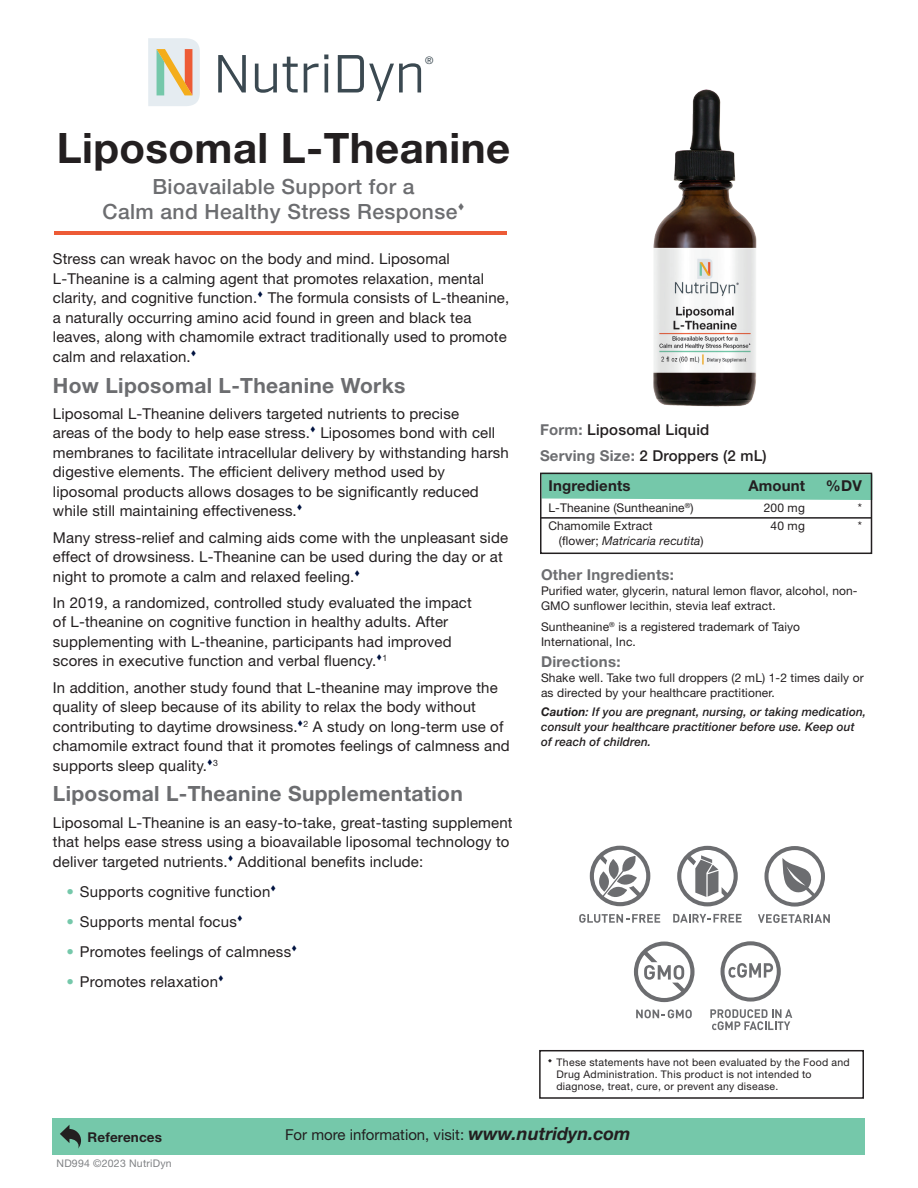
<style>
.page{position:relative;width:918px;height:1188px;background:#fff}
.page>*{position:absolute;margin:0;border:0;box-sizing:border-box;transform-origin:0 0}
.t1{font:53.55px "Industry";color:#3b4951}
.Product_Name{font:700 42px "Helvetica Neue LT Std";letter-spacing:.01em;color:#231f20}
.Body{font:700 21px "Helvetica Neue LT Std";letter-spacing:.015em;color:#6c6d70}
.t2{font:500 21px "Helvetica Neue LT Std";letter-spacing:.02em;color:#6c6d70}
.Body-2{font:15px/19.5px "Helvetica Neue LT Std";letter-spacing:.01em;color:#231f20}
.t3{font:500 15px "Helvetica Neue LT Std";letter-spacing:.015em;color:#231f20}
.t4{font:700 15px "Helvetica Neue LT Std";letter-spacing:.01em;color:#231f20}
.Ingredient_Panel__He{font:700 15px "Helvetica Neue LT Std";letter-spacing:.015em;color:#6c6d70}
.Ingredient_Panel__Bo{font:700 15px "Helvetica Neue LT Std";letter-spacing:.015em;color:#6c6d70}
.t5{font:700 13.5px "Helvetica Neue LT Std";letter-spacing:.01em;color:#231f20}
.Ingredient_Panel__Bo-2{font:12px/15px "Helvetica Neue LT Std";letter-spacing:.01em;color:#231f20}
.Ingredient_Panel__Ca{font:italic 500 12px/15px "Helvetica Neue LT Std";letter-spacing:.01em;color:#231f20}
.Ingredient_Panel__Bo-3{font:italic 12px "Helvetica Neue LT Std";letter-spacing:.01em;color:#231f20}
.t6{font:10.5px "Helvetica Neue LT Std";letter-spacing:.025em;color:#231f20}
.t7{font:10.5px "Helvetica Neue LT Std";letter-spacing:.02em;color:#808285}
.t8{font:10.35px "Helvetica Neue LT Std";color:#3b4951}
.s1{color:#75c8aa}
.s2{font-weight:700;color:#6c6d70}
.s3{font-style:normal}
.s4{font-weight:700}
.s5{font-weight:700;font-style:italic;font-size:18px}
</style>
<div class="page">
<hr style="left:54px;top:232px;width:453px;height:3px;background:#ed5b36">
<div style="left:539px;top:1050px;width:325px;height:49px;border:2px solid #231f20"></div>
<svg style="left:673px;top:914px;width:69px;height:9px"></svg>
<svg style="left:677px;top:846px;width:61px;height:60px"></svg>
<svg style="left:636px;top:1010px;width:56px;height:8px"></svg>
<svg style="left:634px;top:942px;width:61px;height:60px"></svg>
<svg style="left:710px;top:1009px;width:82px;height:21px"></svg>
<svg style="left:721px;top:941px;width:60px;height:61px"></svg>
<svg style="left:590px;top:846px;width:60px;height:60px"></svg>
<svg style="left:579px;top:914px;width:81px;height:9px"></svg>
<svg style="left:758px;top:914px;width:72px;height:9px"></svg>
<svg style="left:764px;top:846px;width:61px;height:61px"></svg>
<div style="left:543px;top:476px;width:326px;height:24px;background:#75c8aa"></div>
<div style="left:540px;top:473px;width:332px;height:81px;border:2px solid #231f20"></div>
<hr style="left:541px;top:517px;width:331px;height:2px;background:#231f20">
<svg style="left:148px;top:38px;width:52px;height:68px;background:#ded6c4"></svg>
<img style="left:653px;top:89px;width:104px;height:318px">
<div style="left:53px;top:1118px;width:812px;height:37px;background:#75c8aa"></div>
<svg style="left:60px;top:1125px;width:21px;height:24px"></svg>
<h1 class="t1" style="left:213px;top:42px;width:213px">NutriDyn</h1>
<p class="t8" style="left:425px;top:54px;width:10px">®</p>
<p class="Product_Name" style="left:57px;top:122px;width:455px">Liposomal L-Theanine</p>
<p class="t2" style="left:152px;top:174px;width:264px">Bioavailable Support for a</p>
<p class="t2" style="left:102px;top:199px;width:356px">Calm and Healthy Stress Response</p>
<p class="Body-2" style="left:53px;top:249px;width:458px">Stress can wreak havoc on the body and mind. Liposomal L-Theanine is a calming agent that promotes relaxation, mental clarity, and cognitive function.<sup>▼</sup> The formula consists of L-theanine, a naturally occurring amino acid found in green and black tea leaves, along with chamomile extract traditionally used to promote calm and relaxation.<sup>▼</sup></p>
<p class="Body" style="left:53px;top:372px;width:354px">How Liposomal L-Theanine Works</p>
<p class="Body-2" style="left:53px;top:404px;width:457px">Liposomal L-Theanine delivers targeted nutrients to precise<br>areas of the body to help ease stress.<sup>▼</sup> Liposomes bond with cell membranes to facilitate intracellular delivery by withstanding harsh digestive elements. The efficient delivery method used by liposomal products allows dosages to be significantly reduced while still maintaining effectiveness.<sup>▼</sup></p>
<p class="Body-2" style="left:53px;top:527px;width:457px">Many stress-relief and calming aids come with the unpleasant side effect of drowsiness. L-Theanine can be used during the day or at night to promote a calm and relaxed feeling.<sup>▼</sup></p>
<p class="Body-2" style="left:53px;top:593px;width:420px">In 2019, a randomized, controlled study evaluated the impact of L-theanine on cognitive function in healthy adults. After supplementing with L-theanine, participants had improved scores in executive function and verbal fluency.<sup>▼</sup><sup>1</sup></p>
<p class="Body-2" style="left:53px;top:677px;width:458px">In addition, another study found that L-theanine may improve the quality of sleep because of its ability to relax the body without contributing to daytime drowsiness.<sup>▼</sup><sup>2</sup> A study on long-term use of chamomile extract found that it promotes feelings of calmness and supports sleep quality.<sup>▼</sup><sup>3</sup></p>
<p class="Body" style="left:53px;top:781px;width:411px">Liposomal L-Theanine Supplementation</p>
<p class="Body-2" style="left:53px;top:812px;width:461px">Liposomal L-Theanine is an easy-to-take, great-tasting supplement that helps ease stress using a bioavailable liposomal technology to deliver targeted nutrients.<sup>▼</sup> Additional benefits include:</p>
<p class="Body-2" style="left:66px;top:881px;width:211px"><span class="s1">•</span> Supports cognitive function<sup>▼</sup></p>
<p class="Body-2" style="left:66px;top:911px;width:178px"><span class="s1">•</span> Supports mental focus<sup>▼</sup></p>
<p class="Body-2" style="left:66px;top:941px;width:232px"><span class="s1">•</span> Promotes feelings of calmness<sup>▼</sup></p>
<p class="Body-2" style="left:66px;top:971px;width:159px"><span class="s1">•</span> Promotes relaxation<sup>▼</sup></p>
<p class="t3" style="left:540px;top:421px;width:171px"><span class="s2">Form:</span> Liposomal Liquid</p>
<p class="t3" style="left:540px;top:446px;width:228px"><span class="s2">Serving Size:</span> 2 Droppers (2 mL)</p>
<p class="t4" style="left:549px;top:476px;width:84px">Ingredients</p>
<p class="Ingredient_Panel__Bo-2" style="left:549px;top:500px;width:147px">L-Theanine (Suntheanine<sup>®</sup>)</p>
<p class="Ingredient_Panel__Bo-2" style="left:764px;top:500px;width:43px">200 mg</p>
<p class="Ingredient_Panel__Bo-2" style="left:858px;top:500px;width:6px">*</p>
<p class="Ingredient_Panel__Bo-2" style="left:549px;top:518px;width:106px">Chamomile Extract</p>
<p class="Ingredient_Panel__Bo-2" style="left:771px;top:518px;width:36px">40 mg</p>
<p class="Ingredient_Panel__Bo-2" style="left:858px;top:518px;width:6px">*</p>
<p class="Ingredient_Panel__Bo-3" style="left:559px;top:533px;width:146px"><span class="s3">(flower;</span> Matricaria recutita<span class="s3">)</span></p>
<p class="t4" style="left:748px;top:477px;width:58px">Amount</p>
<p class="t4" style="left:826px;top:477px;width:37px">%DV</p>
<p class="Ingredient_Panel__He" style="left:541px;top:565px;width:134px">Other Ingredients:</p>
<p class="Ingredient_Panel__Bo-2" style="left:541px;top:583px;width:318px">Purified water, glycerin, natural lemon flavor, alcohol, non-<br>GMO sunflower lecithin, stevia leaf extract.</p>
<p class="Ingredient_Panel__Bo-2" style="left:541px;top:619px;width:261px">Suntheanine<sup>®</sup> is a registered trademark of Taiyo<br>International, Inc.</p>
<p class="Ingredient_Panel__Bo" style="left:541px;top:652px;width:81px">Directions:</p>
<p class="Ingredient_Panel__Bo-2" style="left:541px;top:670px;width:324px">Shake well. Take two full droppers (2 mL) 1-2 times daily or as directed by your healthcare practitioner.</p>
<p class="Ingredient_Panel__Ca" style="left:541px;top:704px;width:327px"><span class="s4">Caution</span>: If you are pregnant, nursing, or taking medication, consult your healthcare practitioner before use. Keep out of reach of children.</p>
<p class="t6" style="left:557px;top:1056px;width:295px">These statements have not been evaluated by the Food and</p>
<p class="t6" style="left:557px;top:1068px;width:257px">Drug Administration. This product is not intended to</p>
<p class="t6" style="left:557px;top:1080px;width:223px">diagnose, treat, cure, or prevent any disease.</p>
<p class="t5" style="left:88px;top:1129px;width:76px">References</p>
<p class="Body-2" style="left:285px;top:1125px;width:347px">For more information, visit: <span class="s5">www.nutridyn.com</span></p>
<p class="t7" style="left:57px;top:1157px;width:117px">ND994 ©2023 NutriDyn</p>
</div>
